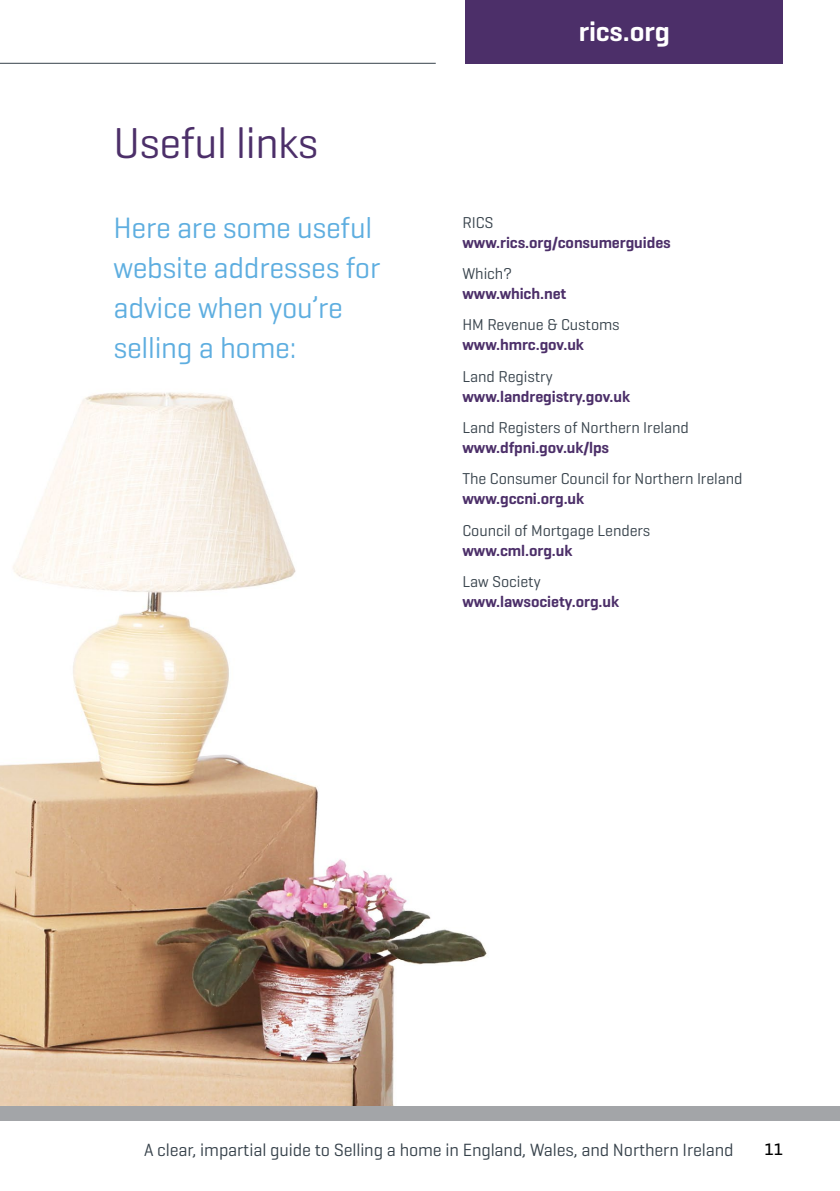
<style>
.page{position:relative;width:840px;height:1191px;background:#fff}
.page>*{position:absolute;margin:0;border:0;box-sizing:border-box;transform-origin:0 0}
.t1{font:44px "Geogrotesque";letter-spacing:-.01em;color:#4c2f69}
.t2{font:30px/40px "Geogrotesque";letter-spacing:-.01em;color:#5eaee0}
.t3{font:600 28px "Geogrotesque";letter-spacing:-.005em;color:#fff}
.t4{font:18px "Geogrotesque";letter-spacing:-.01em;color:#37424b}
.t5{font:500 17px "Geogrotesque";color:#000}
.t6{font:600 16px "Geogrotesque";letter-spacing:-.005em;color:#4c2f69}
.t7{font:16px "Geogrotesque";letter-spacing:-.005em;color:#37424b}
</style>
<div class="page">
<img style="left:0;top:392px;width:487px;height:714px">
<hr style="left:0;top:63px;width:435px;height:1px;background:#37424b">
<div style="left:0;top:1106px;width:839px;height:14px;background:#a3a5a8"></div>
<div style="left:465px;top:0;width:317px;height:63px;background:#4c2f69"></div>
<h1 class="t1" style="left:113px;top:115px;width:206px">Useful links</h1>
<h3 class="t3" style="left:578px;top:14px;width:93px">rics.org</h3>
<h2 class="t2" style="left:113px;top:207px;width:268px">Here are some useful website addresses for advice when you’re selling a home:</h2>
<p class="t7" style="left:462px;top:212px;width:33px">RICS</p>
<p class="t6" style="left:462px;top:232px;width:210px">www.rics.org/consumerguides</p>
<p class="t7" style="left:462px;top:263px;width:51px">Which?</p>
<p class="t6" style="left:462px;top:283px;width:105px">www.which.net</p>
<p class="t7" style="left:462px;top:315px;width:159px">HM Revenue &amp; Customs</p>
<p class="t6" style="left:462px;top:335px;width:123px">www.hmrc.gov.uk</p>
<p class="t7" style="left:462px;top:366px;width:92px">Land Registry</p>
<p class="t6" style="left:462px;top:386px;width:169px">www.landregistry.gov.uk</p>
<p class="t7" style="left:462px;top:417px;width:228px">Land Registers of Northern Ireland</p>
<p class="t6" style="left:462px;top:437px;width:148px">www.dfpni.gov.uk/lps</p>
<p class="t7" style="left:462px;top:469px;width:281px">The Consumer Council for Northern Ireland</p>
<p class="t6" style="left:462px;top:489px;width:123px">www.gccni.org.uk</p>
<p class="t7" style="left:462px;top:520px;width:189px">Council of Mortgage Lenders</p>
<p class="t6" style="left:462px;top:540px;width:111px">www.cml.org.uk</p>
<p class="t7" style="left:462px;top:571px;width:79px">Law Society</p>
<p class="t6" style="left:462px;top:591px;width:158px">www.lawsociety.org.uk</p>
<p class="t4" style="left:144px;top:1139px;width:590px">A clear, impartial guide to Selling a home in England, Wales, and Northern Ireland</p>
<p class="t5" style="left:764px;top:1138px;width:20px">11</p>
</div>
